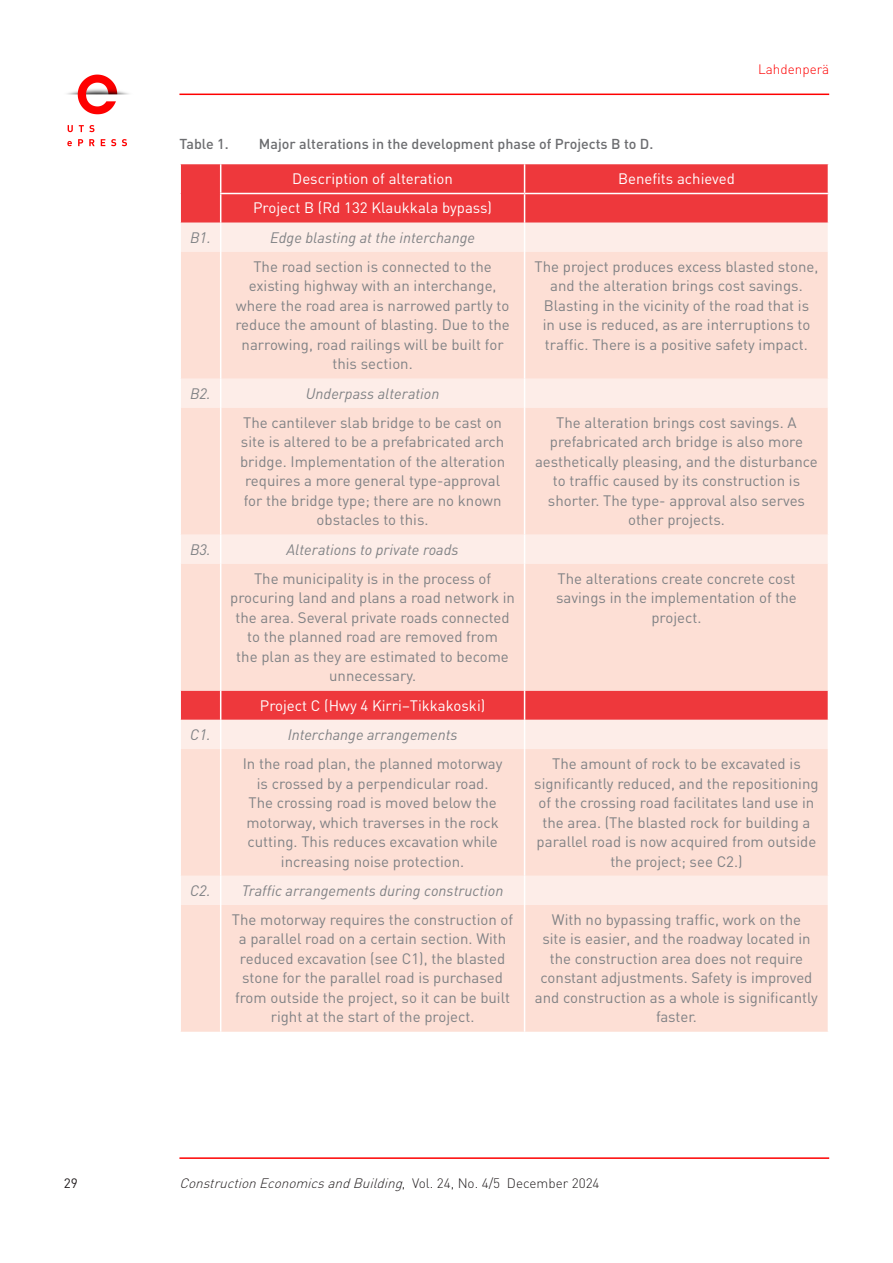
<style>
.page{position:relative;width:893px;height:1263px;background:#fff}
.page>*{position:absolute;margin:0;border:0;box-sizing:border-box;transform-origin:0 0}
.t1{font:15px/19.5px "DIN";color:#808285;text-align:center}
.t2{font:italic 15px "DIN";color:#808285}
.t3{font:15px "DIN";color:#fff}
.t4{font:500 14.25px "DIN";color:#6c6d70}
.t5{font:italic 300 13.5px "DIN Pro";color:#231f20}
.t6{font:300 13.5px "DIN Pro";color:#fe0000}
.t7{font:13.5px "DIN Pro";color:#231f20}
.s1{font-style:normal}
</style>
<div class="page">
<hr style="left:179px;top:1157px;width:650px;height:2px;background:#fe0000">
<svg style="left:181px;top:164px;width:647px;height:59px;background:#ee3c40"></svg>
<div style="left:181px;top:223px;width:647px;height:29px;background:#fdede8"></div>
<svg style="left:181px;top:252px;width:647px;height:780px;background:#fcdad2"></svg>
<hr style="left:220px;top:193px;width:305px;height:1px;background:#fff">
<hr style="left:525px;top:193px;width:304px;height:1px;background:#fff">
<svg style="left:220px;top:164px;width:1px;height:88px"></svg>
<svg style="left:524px;top:164px;width:1px;height:88px"></svg>
<hr style="left:220px;top:252px;width:1px;height:127px;background:#fff">
<hr style="left:524px;top:252px;width:1px;height:127px;background:#fff">
<svg style="left:220px;top:379px;width:1px;height:29px"></svg>
<svg style="left:524px;top:379px;width:1px;height:29px"></svg>
<hr style="left:220px;top:408px;width:1px;height:127px;background:#fff">
<hr style="left:524px;top:408px;width:1px;height:127px;background:#fff">
<svg style="left:220px;top:535px;width:1px;height:29px"></svg>
<svg style="left:524px;top:535px;width:1px;height:29px"></svg>
<hr style="left:220px;top:564px;width:1px;height:127px;background:#fff">
<hr style="left:524px;top:564px;width:1px;height:127px;background:#fff">
<svg style="left:220px;top:691px;width:1px;height:58px"></svg>
<svg style="left:524px;top:691px;width:1px;height:58px"></svg>
<hr style="left:220px;top:749px;width:1px;height:127px;background:#fff">
<hr style="left:524px;top:749px;width:1px;height:127px;background:#fff">
<svg style="left:220px;top:876px;width:1px;height:29px"></svg>
<svg style="left:524px;top:876px;width:1px;height:29px"></svg>
<hr style="left:220px;top:905px;width:1px;height:127px;background:#fff">
<hr style="left:524px;top:905px;width:1px;height:127px;background:#fff">
<img style="left:67px;top:74px;width:62px;height:73px">
<hr style="left:179px;top:94px;width:650px;height:1px;background:#fe0000">
<p class="t6" style="left:758px;top:60px;width:73px">Lahdenperä</p>
<p class="t4" style="left:179px;top:135px;width:51px">Table 1.</p>
<p class="t4" style="left:259px;top:135px;width:396px">Major alterations in the development phase of Projects B to D.</p>
<p class="t3" style="left:292px;top:170px;width:162px">Description of alteration</p>
<p class="t3" style="left:618px;top:170px;width:118px">Benefits achieved</p>
<p class="t3" style="left:253px;top:200px;width:240px">Project B (Rd 132 Klaukkala bypass)</p>
<p class="t2" style="left:190px;top:228px;width:22px">B1.</p>
<p class="t2" style="left:270px;top:228px;width:206px">Edge blasting at the interchange</p>
<p class="t1" style="left:235px;top:257px;width:276px">The road section is connected to the existing highway with an interchange, where the road area is narrowed partly to reduce the amount of blasting. Due to the narrowing, road railings will be built for this section.</p>
<p class="t1" style="left:535px;top:257px;width:285px">The project produces excess blasted stone, and the alteration brings cost savings.<br>Blasting in the vicinity of the road that is<br>in use is reduced, as are interruptions to traffic. There is a positive safety impact.</p>
<p class="t2" style="left:190px;top:384px;width:22px">B2.</p>
<p class="t2" style="left:306px;top:384px;width:135px">Underpass alteration</p>
<p class="t1" style="left:240px;top:413px;width:267px">The cantilever slab bridge to be cast on site is altered to be a prefabricated arch bridge. Implementation of the alteration requires a more general type-approval for the bridge type; there are no known obstacles to this.</p>
<p class="t1" style="left:535px;top:413px;width:284px">The alteration brings cost savings. A prefabricated arch bridge is also more aesthetically pleasing, and the disturbance to traffic caused by its construction is shorter. The type- approval also serves other projects.</p>
<p class="t2" style="left:190px;top:540px;width:22px">B3.</p>
<p class="t2" style="left:287px;top:540px;width:174px">Alterations to private roads</p>
<p class="t1" style="left:230px;top:569px;width:286px">The municipality is in the process of procuring land and plans a road network in the area. Several private roads connected to the planned road are removed from<br>the plan as they are estimated to become unnecessary.</p>
<p class="t1" style="left:556px;top:569px;width:242px">The alterations create concrete cost savings in the implementation of the project.</p>
<p class="t3" style="left:260px;top:697px;width:227px">Project C (Hwy 4 Kirri–Tikkakoski)</p>
<p class="t2" style="left:190px;top:725px;width:22px">C1.</p>
<p class="t2" style="left:288px;top:725px;width:171px">Interchange arrangements</p>
<p class="t1" style="left:243px;top:754px;width:261px">In the road plan, the planned motorway is crossed by a perpendicular road.<br>The crossing road is moved below the motorway, which traverses in the rock cutting. This reduces excavation while increasing noise protection.</p>
<p class="t1" style="left:534px;top:754px;width:286px">The amount of rock to be excavated is significantly reduced, and the repositioning of the crossing road facilitates land use in the area. (The blasted rock for building a parallel road is now acquired from outside the project; see C2.)</p>
<p class="t2" style="left:190px;top:881px;width:315px">C2. Traffic arrangements during construction</p>
<p class="t1" style="left:232px;top:910px;width:283px">The motorway requires the construction of a parallel road on a certain section. With reduced excavation (see C1), the blasted stone for the parallel road is purchased from outside the project, so it can be built right at the start of the project.</p>
<p class="t1" style="left:535px;top:910px;width:285px">With no bypassing traffic, work on the<br>site is easier, and the roadway located in the construction area does not require constant adjustments. Safety is improved and construction as a whole is significantly faster.</p>
<p class="t7" style="left:64px;top:1174px;width:16px">29</p>
<p class="t5" style="left:179px;top:1174px;width:422px">ConstructionEconomicsandBuilding<span class="s1">, Vo l . 2 4 , N o . 4/ 5 D e c e m b e r 2 0 2 4</span></p>
</div>
